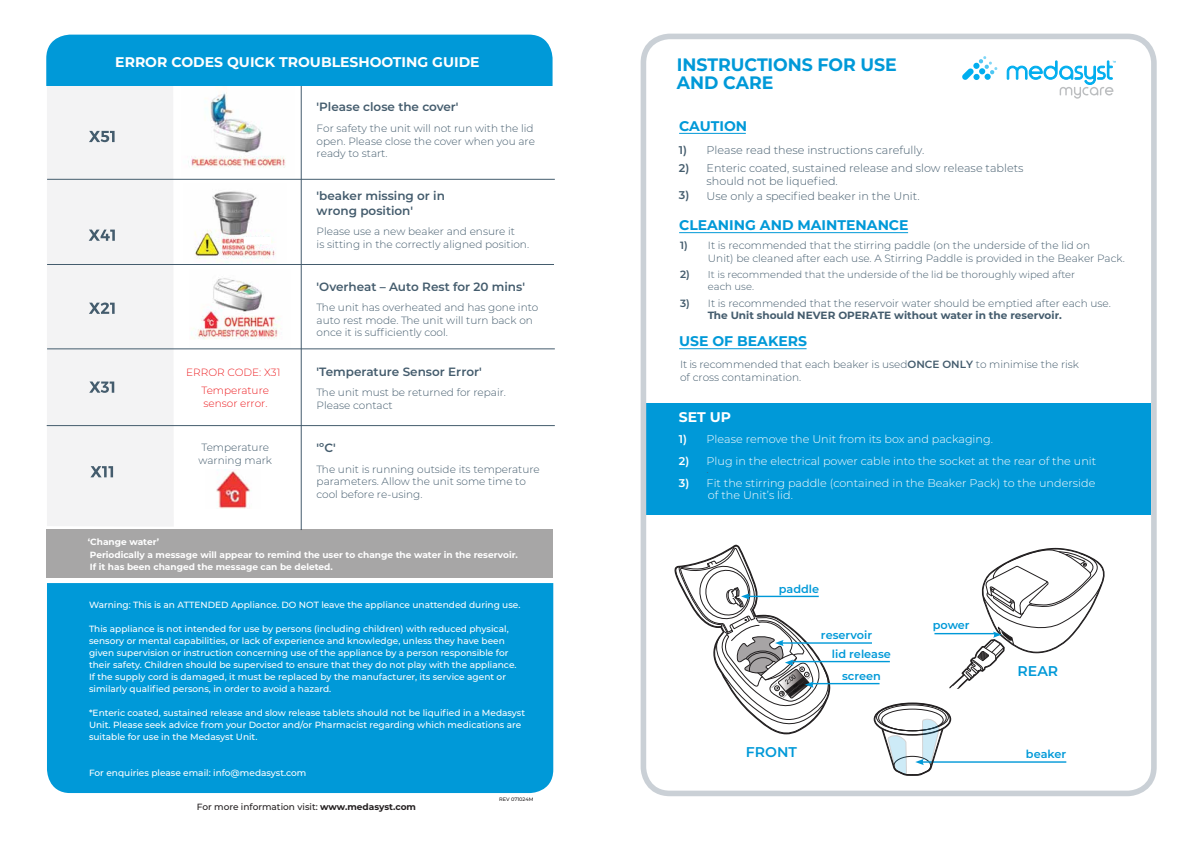
<style>
.page{position:relative;width:1191px;height:842px;background:#fff}
.page>*{position:absolute;margin:0;border:0;box-sizing:border-box;transform-origin:0 0}
.t1{font:700 18px/18px "Montserrat";letter-spacing:-.005em;color:#0099d8}
.t2{font:600 14.1px "Montserrat";color:#0099d8}
.t3{font:700 14px "Montserrat";color:#0099d8}
.t4{font:700 14px "Montserrat";color:#fff}
.t5{font:600 12px/14.4px "Montserrat";color:#445c6d}
.t6{font:600 11.3px/18.6px "Montserrat";color:#0099d8}
.t7{font:300 11.2px/8.4px "Montserrat";color:#fff}
.t8{font:300 11.2px/13.4px "Montserrat";color:#445c6d}
.t9{font:300 10.5px/12.6px "Montserrat";color:#445c6d}
.t10{font:300 10.5px/18.3px "Montserrat";color:#ed2024;text-align:center}
.t11{font:300 10px/12.4px "Montserrat";color:#445c6d}
.t12{font:500 9px/12px "Montserrat";color:#fff}
.t13{font:700 9px/12.6px "Montserrat";color:#fff}
.t14{font:500 9px "Montserrat";color:#231f20}
.t15{font:500 5px "Montserrat";color:#231f20}
.s1{font-weight:700}
.s2{font-weight:600}
.s3{font-weight:600;font-size:10.5px}
.s4{color:#445c6d}
</style>
<div class="page">
<hr style="left:301px;top:84px;width:1px;height:446px;background:#445c6d">
<div style="left:47px;top:583px;width:506px;height:210px;background:#0099d8"></div>
<div style="left:47px;top:85px;width:127px;height:441px;background:#f3f3f4"></div>
<hr style="left:47px;top:179px;width:508px;height:1px;background:#445c6d">
<hr style="left:47px;top:264px;width:507px;height:1px;background:#445c6d">
<hr style="left:47px;top:348px;width:508px;height:1px;background:#445c6d">
<hr style="left:47px;top:425px;width:508px;height:1px;background:#445c6d">
<div style="left:46px;top:35px;width:506px;height:50px;background:#0099d8"></div>
<svg style="left:89px;top:131px;width:26px;height:11px"></svg>
<svg style="left:89px;top:230px;width:26px;height:11px"></svg>
<svg style="left:89px;top:302px;width:26px;height:12px"></svg>
<svg style="left:89px;top:381px;width:25px;height:12px"></svg>
<svg style="left:90px;top:466px;width:23px;height:11px"></svg>
<div style="left:47px;top:530px;width:505px;height:48px;background:#a7a6a6"></div>
<img style="left:188px;top:92px;width:98px;height:76px">
<img style="left:194px;top:191px;width:82px;height:72px">
<img style="left:191px;top:278px;width:89px;height:61px">
<img style="left:216px;top:469px;width:34px;height:40px">
<div style="left:646px;top:403px;width:504px;height:111px;background:#0099d8"></div>
<div style="left:640px;top:34px;width:516px;height:762px;border:6px solid #cad0d6;border-radius:27px"></div>
<hr style="left:679px;top:133px;width:67px;height:1px;background:#0099d8">
<hr style="left:781px;top:642px;width:91px;height:2px;background:#0099d8">
<hr style="left:791px;top:661px;width:99px;height:1px;background:#0099d8">
<hr style="left:811px;top:683px;width:68px;height:1px;background:#0099d8">
<svg style="left:674px;top:544px;width:162px;height:191px"></svg>
<hr style="left:934px;top:633px;width:61px;height:1px;background:#0099d8">
<svg style="left:949px;top:547px;width:156px;height:142px"></svg>
<hr style="left:679px;top:232px;width:229px;height:1px;background:#0099d8">
<hr style="left:679px;top:348px;width:127px;height:1px;background:#0099d8">
<svg style="left:962px;top:56px;width:35px;height:24px"></svg>
<svg style="left:1006px;top:60px;width:109px;height:39px"></svg>
<img style="left:222px;top:238px;width:22px;height:5px">
<div style="left:244px;top:237px;width:26px;height:7px;background:#fff"></div>
<hr style="left:921px;top:761px;width:145px;height:2px;background:#0099d8">
<svg style="left:873px;top:702px;width:78px;height:74px"></svg>
<h3 class="t4" style="left:115px;top:52px;width:366px">ERROR CODES QUICK TROUBLESHOOTING GUIDE</h3>
<h3 class="t5" style="left:317px;top:99px;width:143px">'Please close the cover'</h3>
<p class="t9" style="left:317px;top:122px;width:220px">For safety the unit will not run with the lid open. Please close the cover when you are ready to start.</p>
<h3 class="t5" style="left:317px;top:188px;width:130px">'beaker missing or in wrong position'</h3>
<p class="t9" style="left:317px;top:225px;width:214px">Please use a new beaker and ensure it<br>is sitting in the correctly aligned position.</p>
<h3 class="t5" style="left:317px;top:279px;width:210px">'Overheat – Auto Rest for 20 mins'</h3>
<p class="t9" style="left:317px;top:301px;width:223px">The unit has overheated and has gone into auto rest mode. The unit will turn back on once it is sufficiently cool.</p>
<h3 class="t5" style="left:317px;top:364px;width:167px">'Temperature Sensor Error'</h3>
<p class="t9" style="left:317px;top:386px;width:191px">The unit must be returned for repair.<br>Please contact</p>
<h3 class="t5" style="left:317px;top:440px;width:21px">'ºC'</h3>
<p class="t9" style="left:317px;top:462px;width:225px">The unit is running outside its temperature parameters. Allow the unit some time to cool before re-using.</p>
<p class="t13" style="left:88px;top:535px;width:431px">‘Change water’<br>Periodically a message will appear to remind the user to change the water in the reservoir.<br>If it has been changed the message can be deleted.</p>
<p class="t10" style="left:186px;top:363px;width:96px">ERROR CODE: X31<br>Temperature</p>
<p class="t10" style="left:203px;top:394px;width:66px">sensor error.</p>
<p class="t9" style="left:199px;top:441px;width:75px">Temperature warning mark</p>
<p class="t12" style="left:89px;top:598px;width:433px">Warning: This is an ATTENDED Appliance. DO NOT leave the appliance unattended during use.</p>
<p class="t12" style="left:89px;top:622px;width:429px">This appliance is not intended for use by persons (including children) with reduced physical, sensory or mental capabilities, or lack of experience and knowledge, unless they have been given supervision or instruction concerning use of the appliance by a person responsible for their safety. Children should be supervised to ensure that they do not play with the appliance.<br>If the supply cord is damaged, it must be replaced by the manufacturer, its service agent or similarly qualified persons, in order to avoid a hazard.</p>
<p class="t12" style="left:89px;top:706px;width:437px">*Enteric coated, sustained release and slow release tablets should not be liquified in a Medasyst<br>Unit. Please seek advice from your Doctor and/or Pharmacist regarding which medications are suitable for use in the Medasyst Unit.</p>
<p class="t12" style="left:89px;top:766px;width:219px">For enquiries please email: info@medasyst.com</p>
<p class="t14" style="left:197px;top:800px;width:221px">For more information visit: <span class="s1">www.medasyst.com</span></p>
<p class="t15" style="left:499px;top:795px;width:36px">REV 071024M</p>
<h1 class="t1" style="left:677px;top:54px;width:221px">INSTRUCTIONS FOR USE<br>AND CARE</h1>
<h3 class="t3" style="left:679px;top:116px;width:70px">CAUTION</h3>
<p class="t8" style="left:679px;top:143px;width:247px"><span class="s2">1)</span> Please read these instructions carefully.</p>
<p class="t8" style="left:706px;top:161px;width:318px;text-indent:-28px"><span class="s2">2)</span> Enteric coated, sustained release and slow release tablets should not be liquefied.</p>
<p class="t8" style="left:679px;top:189px;width:242px"><span class="s2">3)</span> Use only a specified beaker in the Unit.</p>
<h3 class="t3" style="left:679px;top:215px;width:231px">CLEANING AND MAINTENANCE</h3>
<p class="t9" style="left:708px;top:239px;width:418px;text-indent:-28px"><span class="s2">1)</span> It is recommended that the stirring paddle (on the underside of the lid on<br>Unit) be cleaned after each use. A Stirring Paddle is provided in the Beaker Pack.</p>
<p class="t11" style="left:708px;top:268px;width:369px;text-indent:-28px"><span class="s3">2)</span> It is recommended that the underside of the lid be thoroughly wiped after each use.</p>
<p class="t9" style="left:708px;top:297px;width:404px;text-indent:-28px"><span class="s2">3)</span> It is recommended that the reservoir water should be emptied after each use.<br><span class="s1">The Unit should NEVER OPERATE without water in the reservoir.</span></p>
<h3 class="t3" style="left:679px;top:331px;width:129px">USE OF BEAKERS</h3>
<p class="t9" style="left:680px;top:357px;width:400px;line-height:13.1px">It is recommended that each beaker is used<span class="s2">ONCE ONLY</span> to minimise the risk of cross contamination.</p>
<h3 class="t4" style="left:679px;top:407px;width:54px">SET UP</h3>
<p class="t7" style="left:679px;top:435px;width:316px"><span class="s2">1)</span> Please remove the Unit from its box and packaging.</p>
<p class="t7" style="left:706px;top:456px;width:391px;text-indent:-28px"><span class="s2">2)</span> Plug in the electrical power cable into the socket at the rear of the unit <span class="s4">.</span></p>
<p class="t7" style="left:708px;top:476px;width:389px;line-height:12.7px;text-indent:-29px"><span class="s2">3)</span> Fit the stirring paddle (contained in the Beaker Pack) to the underside of the Unit’s lid.</p>
<p class="t6" style="left:778px;top:579px;width:42px">paddle</p>
<p class="t6" style="left:832px;top:625px;width:61px;text-indent:-11px">reservoir<br>lid release</p>
<p class="t6" style="left:842px;top:666px;width:40px">screen</p>
<h2 class="t2" style="left:746px;top:742px;width:53px">FRONT</h2>
<p class="t6" style="left:933px;top:616px;width:38px">power</p>
<h2 class="t2" style="left:1017px;top:660px;width:42px">REAR</h2>
<p class="t6" style="left:1026px;top:744px;width:42px">beaker</p>
</div>
